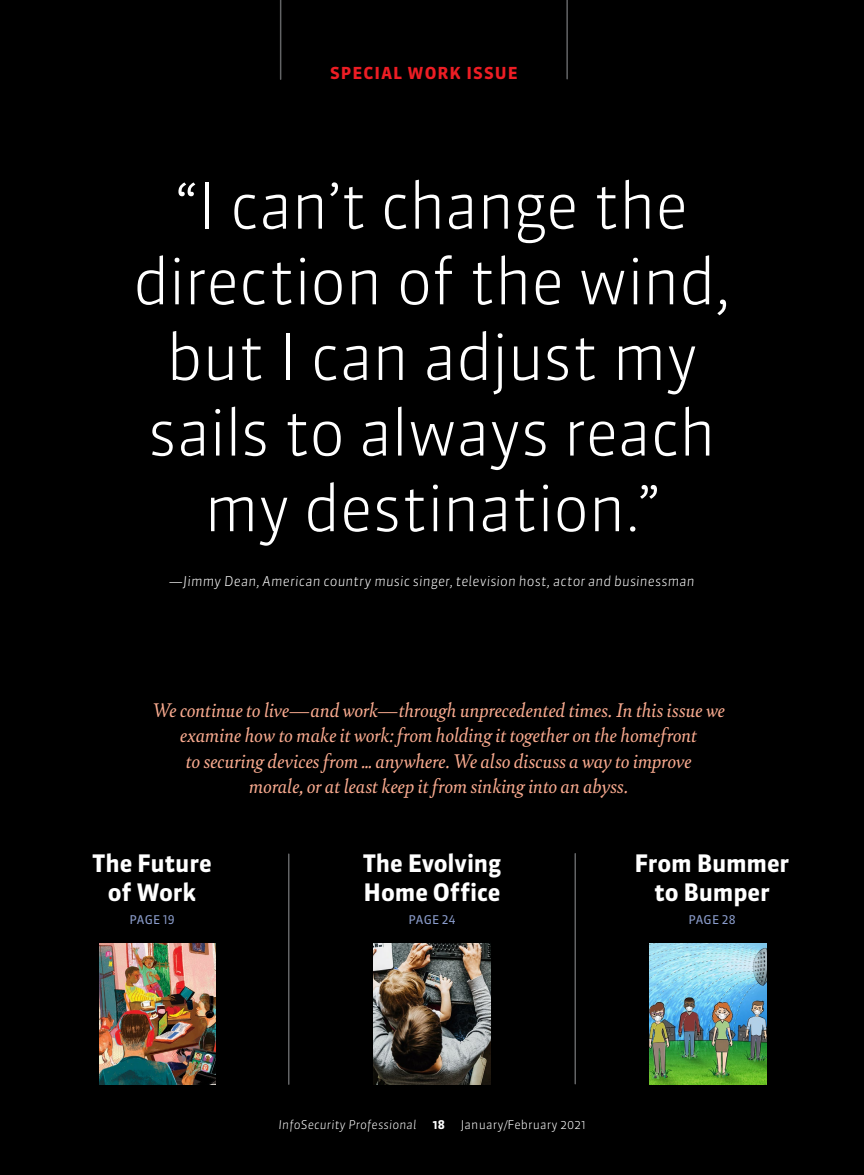
<style>
.page{position:relative;width:864px;height:1175px;background:#fff}
.page>*{position:absolute;margin:0;border:0;box-sizing:border-box;transform-origin:0 0}
.t1{font:300 63px/75.6px "Sanuk OT";letter-spacing:-.025em;color:#fff;text-align:center}
.t2{font:700 24px/28.8px "Sanuk OT";letter-spacing:-.005em;color:#fff;text-align:center}
.t3{font:italic 21px/25.5px "Bely";letter-spacing:-.005em;color:#f9aa8f;text-align:center}
.t4{font:700 16.5px "Sanuk OT";letter-spacing:.065em;color:#ed1d24}
.t5{font:italic 300 13.5px "Sanuk OT";letter-spacing:.01em;color:#fff}
.t6{font:italic 300 12px "Sanuk OT";letter-spacing:.01em;color:#fff}
.t7{font:300 12px "Sanuk OT";letter-spacing:.01em;color:#fff}
.t8{font:12px "Sanuk OT";letter-spacing:.015em;color:#8a9ccb}
.t9{font:700 12px "Sanuk OT";color:#fff}
</style>
<div class="page">
<div style="left:0;top:0;width:864px;height:1174px;background:#000"></div>
<img style="left:99px;top:943px;width:117px;height:141px">
<img style="left:374px;top:943px;width:116px;height:141px">
<img style="left:650px;top:943px;width:116px;height:141px">
<hr style="left:288px;top:854px;width:2px;height:230px;background:#636466">
<hr style="left:574px;top:853px;width:2px;height:230px;background:#636466">
<hr style="left:280px;top:0;width:1px;height:79px;background:#636466">
<hr style="left:566px;top:0;width:2px;height:79px;background:#636466">
<p class="t4" style="left:330px;top:62px;width:189px">SPECIAL WORK ISSUE</p>
<h1 class="t1" style="left:133px;top:168px;width:600px">“I can’t change the direction of the wind, but I can adjust my sails to always reach my destination.”</h1>
<p class="t5" style="left:169px;top:573px;width:527px">—Jimmy Dean, American country music singer, television host, actor and businessman</p>
<p class="t3" style="left:152px;top:696px;width:574px">We continue to live—and work—through unprecedented times. In this issue we examine how to make it work: from holding it together on the homefront<br>to securing devices from … anywhere. We also discuss a way to improve<br>morale, or at least keep it from sinking into an abyss.</p>
<p class="t2" style="left:92px;top:848px;width:121px">The Future of Work</p>
<p class="t8" style="left:129px;top:912px;width:47px">PAGE 19</p>
<p class="t2" style="left:363px;top:848px;width:140px;text-align:left">The Evolving<br>Home Office</p>
<p class="t8" style="left:409px;top:912px;width:48px">PAGE 24</p>
<p class="t2" style="left:635px;top:848px;width:156px">From Bummer to Bumper</p>
<p class="t8" style="left:688px;top:912px;width:49px">PAGE 28</p>
<p class="t6" style="left:279px;top:1117px;width:139px">InfoSecurity Professional</p>
<p class="t9" style="left:432px;top:1117px;width:14px">18</p>
<p class="t7" style="left:461px;top:1117px;width:126px">January/February 2021</p>
</div>
